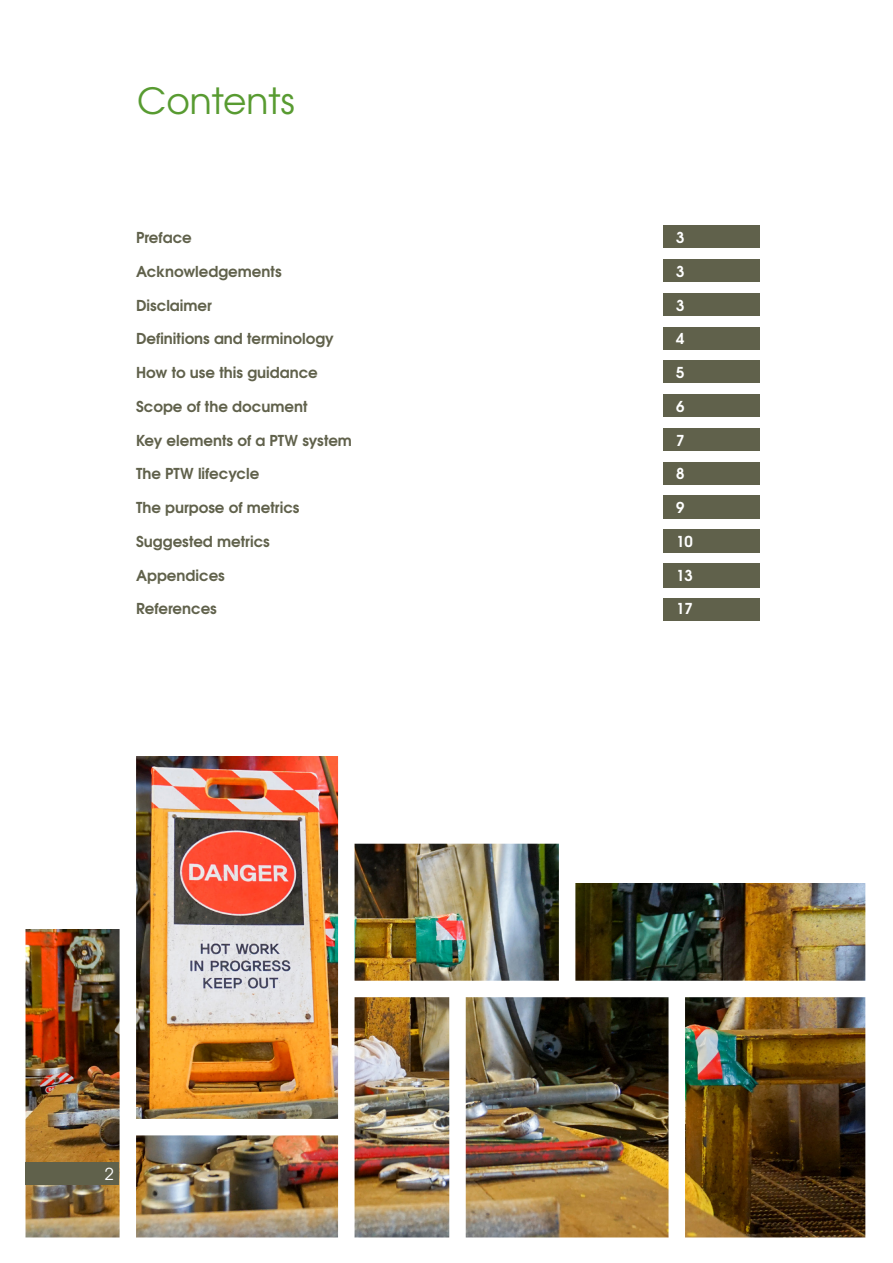
<style>
.page{position:relative;width:893px;height:1263px;background:#fff}
.page>*{position:absolute;margin:0;border:0;box-sizing:border-box;transform-origin:0 0}
.t1{font:36px "Te X Gyre Adventor";color:#589b31}
.t2{font:16.5px "Te X Gyre Adventor";color:#fff}
.t3{font:700 15px "Te X Gyre Adventor";color:#60614b}
.t4{font:700 15px "Te X Gyre Adventor";color:#fff}
</style>
<div class="page">
<img style="left:26px;top:757px;width:839px;height:480px">
<div style="left:120px;top:629px;width:16px;height:619px;background:#fff"></div>
<div style="left:559px;top:449px;width:16px;height:540px;background:#fff"></div>
<div style="left:126px;top:1119px;width:223px;height:16px;background:#fff"></div>
<div style="left:346px;top:981px;width:541px;height:16px;background:#fff"></div>
<div style="left:346px;top:827px;width:221px;height:17px;background:#fff"></div>
<div style="left:338px;top:0;width:17px;height:1246px;background:#fff"></div>
<div style="left:668px;top:989px;width:17px;height:253px;background:#fff"></div>
<div style="left:449px;top:989px;width:17px;height:253px;background:#fff"></div>
<div style="left:19px;top:704px;width:102px;height:225px;background:#fff"></div>
<div style="left:347px;top:708px;width:219px;height:125px;background:#fff"></div>
<div style="left:570px;top:708px;width:310px;height:174px;background:#fff"></div>
<div style="left:26px;top:1163px;width:93px;height:22px;background:#60614b"></div>
<div style="left:663px;top:226px;width:97px;height:22px;background:#60614b"></div>
<div style="left:663px;top:327px;width:97px;height:22px;background:#60614b"></div>
<div style="left:663px;top:462px;width:97px;height:22px;background:#60614b"></div>
<div style="left:663px;top:428px;width:97px;height:22px;background:#60614b"></div>
<div style="left:663px;top:563px;width:97px;height:22px;background:#60614b"></div>
<div style="left:663px;top:598px;width:97px;height:22px;background:#60614b"></div>
<div style="left:663px;top:260px;width:97px;height:22px;background:#60614b"></div>
<div style="left:663px;top:361px;width:97px;height:22px;background:#60614b"></div>
<div style="left:663px;top:496px;width:97px;height:22px;background:#60614b"></div>
<div style="left:663px;top:293px;width:97px;height:22px;background:#60614b"></div>
<div style="left:663px;top:394px;width:97px;height:23px;background:#60614b"></div>
<div style="left:663px;top:530px;width:97px;height:22px;background:#60614b"></div>
<div style="left:663px;top:564px;width:97px;height:23px;background:#60614b"></div>
<div style="left:663px;top:599px;width:97px;height:22px;background:#60614b"></div>
<h1 class="t1" style="left:137px;top:72px;width:159px">Contents</h1>
<p class="t3" style="left:136px;top:224px;width:57px">Preface</p>
<p class="t4" style="left:676px;top:224px;width:10px">3</p>
<p class="t3" style="left:136px;top:258px;width:147px">Acknowledgements</p>
<p class="t4" style="left:676px;top:258px;width:10px">3</p>
<p class="t3" style="left:136px;top:292px;width:77px">Disclaimer</p>
<p class="t4" style="left:676px;top:292px;width:10px">3</p>
<p class="t3" style="left:136px;top:326px;width:199px">Definitions and terminology</p>
<p class="t4" style="left:676px;top:326px;width:10px">4</p>
<p class="t3" style="left:136px;top:359px;width:183px">How to use this guidance</p>
<p class="t4" style="left:676px;top:359px;width:10px">5</p>
<p class="t3" style="left:136px;top:393px;width:173px">Scope of the document</p>
<p class="t4" style="left:676px;top:393px;width:10px">6</p>
<p class="t3" style="left:136px;top:427px;width:217px">Key elements of a PTW system</p>
<p class="t4" style="left:676px;top:427px;width:10px">7</p>
<p class="t3" style="left:136px;top:461px;width:125px">The PTW lifecycle</p>
<p class="t4" style="left:676px;top:461px;width:10px">8</p>
<p class="t3" style="left:136px;top:494px;width:165px">The purpose of metrics</p>
<p class="t4" style="left:676px;top:494px;width:10px">9</p>
<p class="t3" style="left:136px;top:528px;width:135px">Suggested metrics</p>
<p class="t4" style="left:676px;top:528px;width:18px">10</p>
<p class="t3" style="left:136px;top:562px;width:90px">Appendices</p>
<p class="t4" style="left:676px;top:562px;width:18px">13</p>
<p class="t3" style="left:136px;top:596px;width:82px">References</p>
<p class="t4" style="left:676px;top:596px;width:18px">17</p>
<p class="t2" style="left:105px;top:1161px;width:11px">2</p>
</div>
